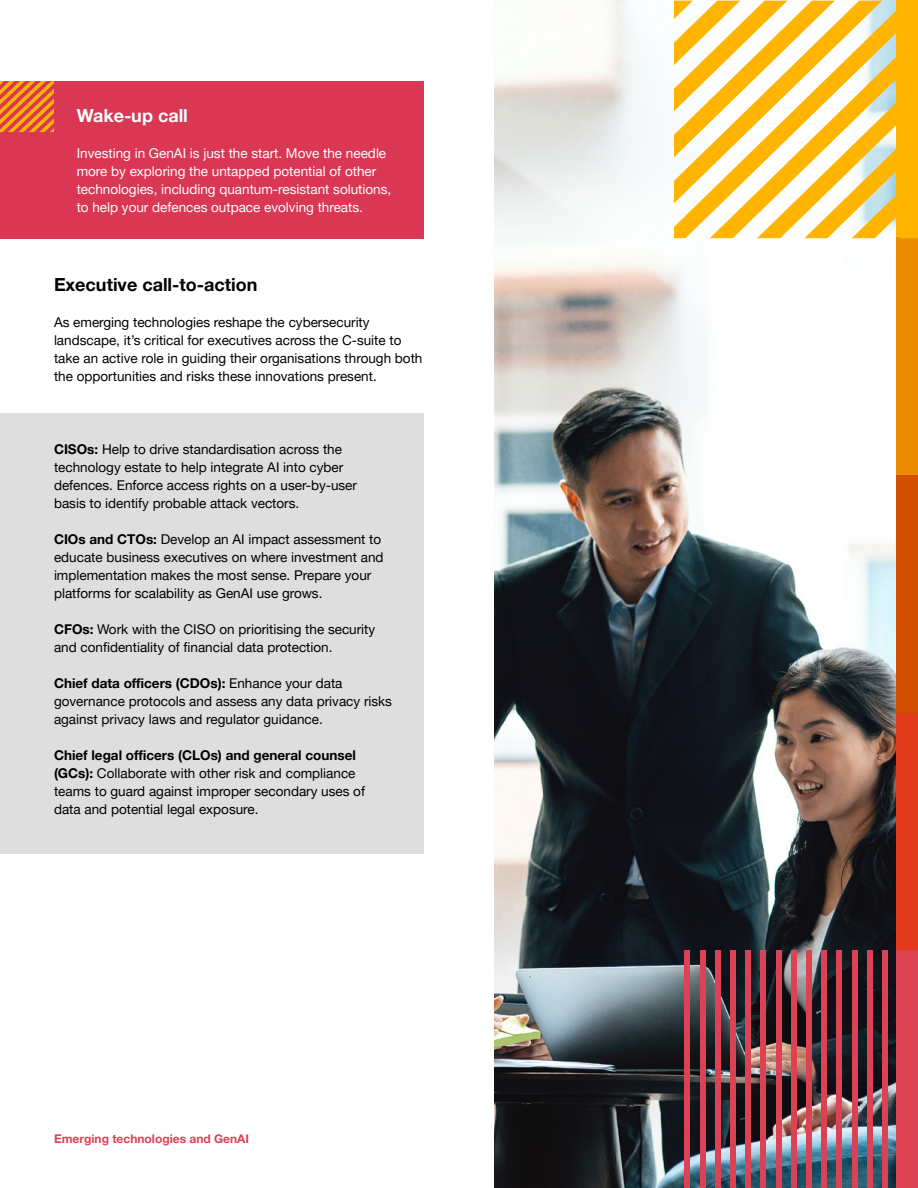
<style>
.page{position:relative;width:918px;height:1188px;background:#fff}
.page>*{position:absolute;margin:0;border:0;box-sizing:border-box;transform-origin:0 0}
.t1{font:700 18px "Helvetica Neue LT Pro";color:#000101}
.t2{font:700 18px "Helvetica Neue LT Pro";color:#fff}
.t3{font:13.5px/18px "Helvetica Neue LT Pro";color:#000}
.t4{font:13.5px/18px "Helvetica Neue LT Pro";color:#fff}
.t5{font:700 12px "Helvetica Neue LT Pro";color:#db4254}
.s1{font-weight:700}
</style>
<div class="page">
<img style="left:494px;top:1px;width:403px;height:1187px">
<div style="left:0;top:413px;width:424px;height:441px;background:#dedede"></div>
<div style="left:897px;top:238px;width:21px;height:237px;background:#ec8d00"></div>
<div style="left:897px;top:475px;width:21px;height:238px;background:#d34f00"></div>
<div style="left:897px;top:713px;width:21px;height:237px;background:#e33b1d"></div>
<div style="left:897px;top:950px;width:21px;height:238px;background:#db4254"></div>
<svg style="left:674px;top:1px;width:244px;height:237px"></svg>
<div style="left:685px;top:950px;width:5px;height:238px;background:#db4254"></div>
<div style="left:700px;top:950px;width:5px;height:238px;background:#db4254"></div>
<div style="left:715px;top:950px;width:6px;height:238px;background:#db4254"></div>
<div style="left:730px;top:950px;width:6px;height:238px;background:#db4254"></div>
<div style="left:746px;top:950px;width:5px;height:238px;background:#db4254"></div>
<div style="left:761px;top:950px;width:5px;height:238px;background:#db4254"></div>
<div style="left:776px;top:950px;width:5px;height:238px;background:#db4254"></div>
<div style="left:791px;top:950px;width:6px;height:238px;background:#db4254"></div>
<div style="left:806px;top:950px;width:6px;height:238px;background:#db4254"></div>
<div style="left:821px;top:950px;width:6px;height:238px;background:#db4254"></div>
<div style="left:837px;top:950px;width:5px;height:238px;background:#db4254"></div>
<div style="left:852px;top:950px;width:5px;height:238px;background:#db4254"></div>
<div style="left:867px;top:950px;width:5px;height:238px;background:#db4254"></div>
<div style="left:882px;top:950px;width:6px;height:238px;background:#db4254"></div>
<div style="left:0;top:81px;width:424px;height:157px;background:#d93753"></div>
<svg style="left:0;top:81px;width:54px;height:51px"></svg>
<h1 class="t2" style="left:77px;top:104px;width:113px">Wake-up call</h1>
<p class="t4" style="left:77px;top:144px;width:316px">Investing in GenAI is just the start. Move the needle more by exploring the untapped potential of other technologies, including quantum-resistant solutions, to help your defences outpace evolving threats.</p>
<h1 class="t1" style="left:54px;top:273px;width:205px">Executive call-to-action</h1>
<p class="t3" style="left:54px;top:313px;width:370px">As emerging technologies reshape the cybersecurity landscape, it’s critical for executives across the C-suite to take an active role in guiding their organisations through both the opportunities and risks these innovations present.</p>
<p class="t3" style="left:54px;top:440px;width:305px"><span class="s1">CISOs:</span> Help to drive standardisation across the technology estate to help integrate AI into cyber defences. Enforce access rights on a user-by-user basis to identify probable attack vectors.</p>
<p class="t3" style="left:54px;top:530px;width:331px"><span class="s1">CIOs and CTOs:</span> Develop an AI impact assessment to educate business executives on where investment and implementation makes the most sense. Prepare your platforms for scalability as GenAI use grows.</p>
<p class="t3" style="left:54px;top:620px;width:323px"><span class="s1">CFOs:</span> Work with the CISO on prioritising the security and confidentiality of financial data protection.</p>
<p class="t3" style="left:54px;top:674px;width:340px"><span class="s1">Chief data officers (CDOs):</span> Enhance your data governance protocols and assess any data privacy risks against privacy laws and regulator guidance.</p>
<p class="t3" style="left:54px;top:746px;width:313px"><span class="s1">Chief legal officers (CLOs) and general counsel (GCs):</span> Collaborate with other risk and compliance teams to guard against improper secondary uses of data and potential legal exposure.</p>
<p class="t5" style="left:54px;top:1131px;width:197px">Emerging technologies and GenAI</p>
</div>
